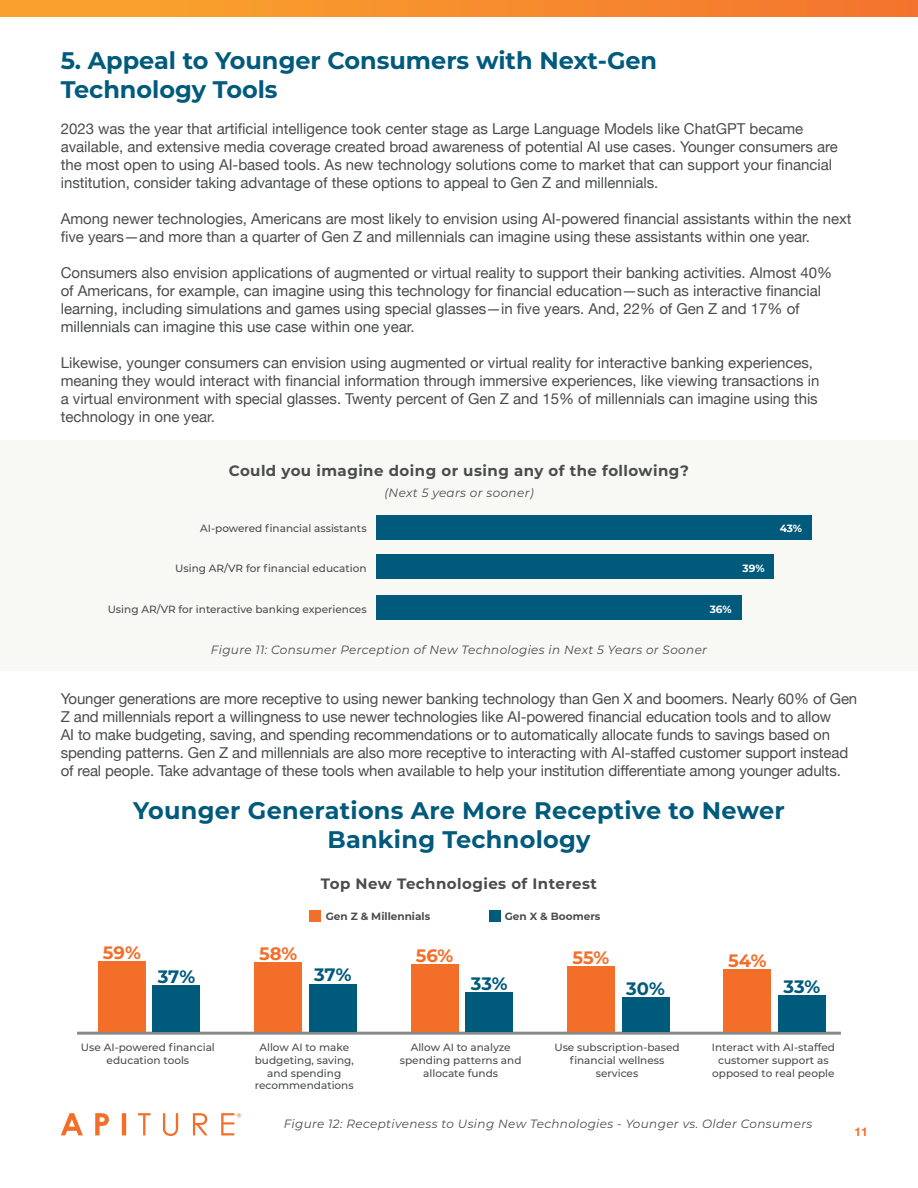
<style>
.page{position:relative;width:918px;height:1188px;background:#fff}
.page>*{position:absolute;margin:0;border:0;box-sizing:border-box;transform-origin:0 0}
.t1{font:700 24px/28.8px "Montserrat";color:#005a7c}
.t2{font:700 18px "Montserrat";color:#f36e29}
.t3{font:700 18px "Montserrat";letter-spacing:-.005em;color:#005a7c}
.t4{font:15px/18px "Helvetica Neue";color:#4a4d4d}
.t5{font:700 15px "Montserrat";letter-spacing:.03em;color:#4a4d4d}
.t6{font:italic 12px "Montserrat";letter-spacing:.03em;color:#4a4d4d}
.t7{font:700 12px "Helvetica Neue";color:#f36e29}
.t8{font:500 10.5px/12.6px "Montserrat";color:#4a4d4d;text-align:center}
.t9{font:700 10.5px "Montserrat";color:#4a4d4d}
.t10{font:700 10.5px "Montserrat";color:#fff}
</style>
<div class="page">
<div style="left:0;top:440px;width:918px;height:231px;background:#f8f8f4"></div>
<div style="left:0;top:0;width:918px;height:17px;background:linear-gradient(to right,#faa72c,#f3742f)"></div>
<svg style="left:61px;top:1113px;width:180px;height:23px"></svg>
<div style="left:376px;top:515px;width:436px;height:24px;background:#005a7c"></div>
<div style="left:376px;top:555px;width:397px;height:24px;background:#005a7c"></div>
<div style="left:376px;top:596px;width:365px;height:24px;background:#005a7c"></div>
<hr style="left:77px;top:1032px;width:764px;height:3px;background:#888b8c">
<div style="left:310px;top:910px;width:11px;height:11px;background:#f36e29"></div>
<div style="left:489px;top:910px;width:11px;height:11px;background:#005a7c"></div>
<div style="left:98px;top:961px;width:47px;height:71px;background:#f36e29"></div>
<div style="left:153px;top:985px;width:47px;height:47px;background:#005a7c"></div>
<div style="left:255px;top:962px;width:47px;height:70px;background:#f36e29"></div>
<div style="left:309px;top:984px;width:47px;height:48px;background:#005a7c"></div>
<div style="left:411px;top:964px;width:47px;height:68px;background:#f36e29"></div>
<div style="left:466px;top:992px;width:47px;height:40px;background:#005a7c"></div>
<div style="left:567px;top:966px;width:48px;height:66px;background:#f36e29"></div>
<div style="left:622px;top:997px;width:47px;height:35px;background:#005a7c"></div>
<div style="left:724px;top:969px;width:47px;height:63px;background:#f36e29"></div>
<div style="left:778px;top:995px;width:48px;height:37px;background:#005a7c"></div>
<h1 class="t1" style="left:61px;top:45px;width:598px">5. Appeal to Younger Consumers with Next-Gen<br>Technology Tools</h1>
<p class="t4" style="left:61px;top:120px;width:779px">2023 was the year that artificial intelligence took center stage as Large Language Models like ChatGPT became available, and extensive media coverage created broad awareness of potential AI use cases. Younger consumers are the most open to using AI-based tools. As new technology solutions come to market that can support your financial institution, consider taking advantage of these options to appeal to Gen Z and millennials.</p>
<p class="t4" style="left:61px;top:210px;width:792px">Among newer technologies, Americans are most likely to envision using AI-powered financial assistants within the next five years—and more than a quarter of Gen Z and millennials can imagine using these assistants within one year.</p>
<p class="t4" style="left:61px;top:264px;width:773px">Consumers also envision applications of augmented or virtual reality to support their banking activities. Almost 40% of Americans, for example, can imagine using this technology for financial education—such as interactive financial learning, including simulations and games using special glasses—in five years. And, 22% of Gen Z and 17% of millennials can imagine this use case within one year.</p>
<p class="t4" style="left:61px;top:354px;width:760px">Likewise, younger consumers can envision using augmented or virtual reality for interactive banking experiences, meaning they would interact with financial information through immersive experiences, like viewing transactions in a virtual environment with special glasses. Twenty percent of Gen Z and 15% of millennials can imagine using this technology in one year.</p>
<p class="t5" style="left:229px;top:460px;width:462px">Could you imagine doing or using any of the following?</p>
<p class="t6" style="left:384px;top:485px;width:151px">(Next 5 years or sooner)</p>
<p class="t8" style="left:200px;top:522px;width:168px">AI-powered financial assistants</p>
<p class="t8" style="left:175px;top:561px;width:193px">Using AR/VR for financial education</p>
<p class="t8" style="left:108px;top:602px;width:260px">Using AR/VR for interactive banking experiences</p>
<p class="t10" style="left:743px;top:561px;width:24px">39%</p>
<p class="t10" style="left:710px;top:601px;width:23px">36%</p>
<p class="t6" style="left:211px;top:641px;width:498px">Figure 11: Consumer Perception of New Technologies in Next 5 Years or Sooner</p>
<p class="t10" style="left:780px;top:521px;width:24px">43%</p>
<p class="t4" style="left:61px;top:691px;width:798px">Younger generations are more receptive to using newer banking technology than Gen X and boomers. Nearly 60% of Gen Z and millennials report a willingness to use newer technologies like AI-powered financial education tools and to allow<br>AI to make budgeting, saving, and spending recommendations or to automatically allocate funds to savings based on spending patterns. Gen Z and millennials are also more receptive to interacting with AI-staffed customer support instead of real people. Take advantage of these tools when available to help your institution differentiate among younger adults.</p>
<h1 class="t1" style="left:133px;top:795px;width:653px;text-align:center">Younger Generations Are More Receptive to Newer<br>Banking Technology</h1>
<p class="t5" style="left:321px;top:873px;width:278px">Top New Technologies of Interest</p>
<p class="t9" style="left:326px;top:909px;width:106px">Gen Z &amp; Millennials</p>
<p class="t9" style="left:505px;top:909px;width:97px">Gen X &amp; Boomers</p>
<p class="t2" style="left:103px;top:939px;width:39px">59%</p>
<p class="t3" style="left:158px;top:964px;width:39px">37%</p>
<p class="t2" style="left:259px;top:941px;width:40px">58%</p>
<p class="t3" style="left:314px;top:962px;width:39px">37%</p>
<p class="t2" style="left:416px;top:943px;width:39px">56%</p>
<p class="t3" style="left:471px;top:971px;width:38px">33%</p>
<p class="t2" style="left:573px;top:945px;width:38px">55%</p>
<p class="t3" style="left:626px;top:975px;width:40px">30%</p>
<p class="t2" style="left:728px;top:947px;width:40px">54%</p>
<p class="t3" style="left:784px;top:973px;width:38px">33%</p>
<p class="t8" style="left:81px;top:1041px;width:135px">Use AI-powered financial education tools</p>
<p class="t8" style="left:255px;top:1041px;width:101px">Allow AI to make budgeting, saving, and spending recommendations</p>
<p class="t8" style="left:400px;top:1041px;width:123px">Allow AI to analyze spending patterns and allocate funds</p>
<p class="t8" style="left:554px;top:1041px;width:127px">Use subscription-based financial wellness services</p>
<p class="t8" style="left:712px;top:1041px;width:125px">Interact with AI-staffed customer support as opposed to real people</p>
<p class="t6" style="left:284px;top:1116px;width:530px">Figure 12: Receptiveness to Using New Technologies - Younger vs. Older Consumers</p>
<p class="t7" style="left:855px;top:1123px;width:15px">11</p>
</div>
